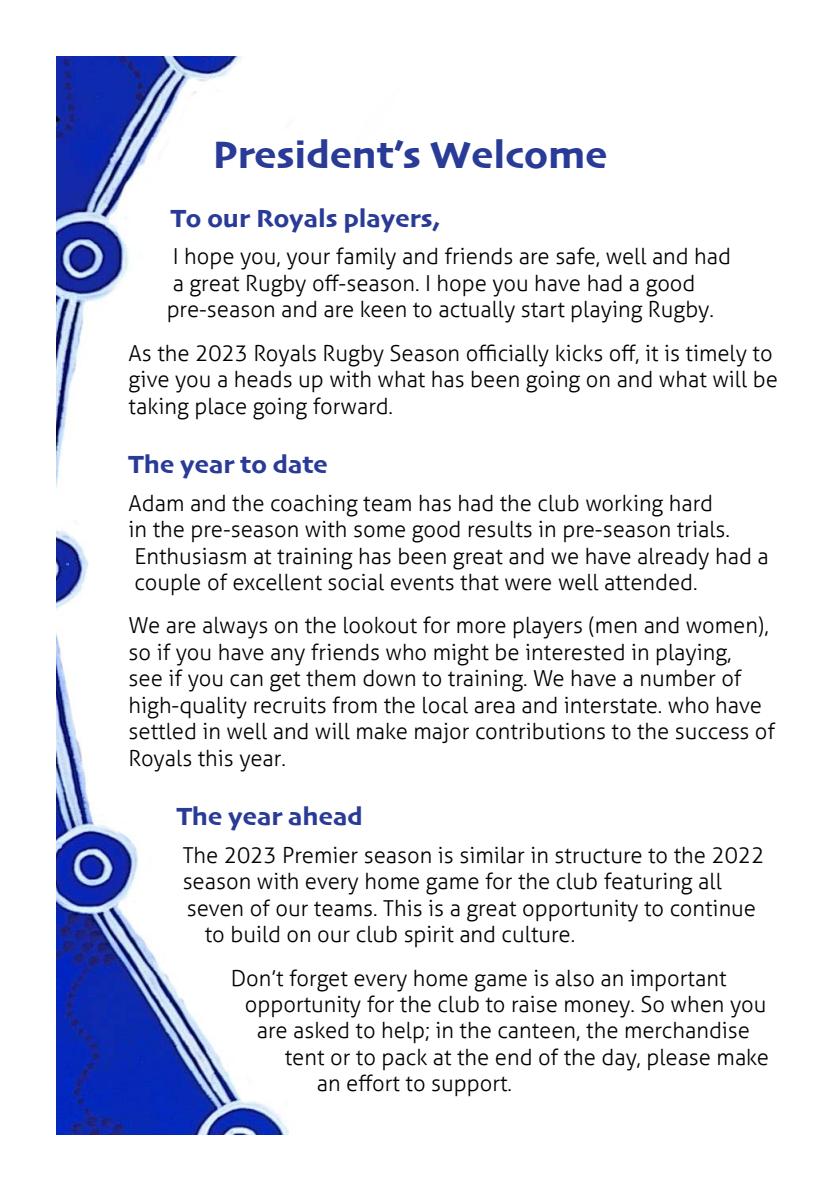
<style>
.page{position:relative;width:840px;height:1191px;background:#fff}
.page>*{position:absolute;margin:0;border:0;box-sizing:border-box;transform-origin:0 0}
.t1{font:40px "Skia";color:#293b97}
.t2{font:26px "Skia";color:#293b97}
.t3{font:300 22px/26.4px "Aller";color:#000}
</style>
<div class="page">
<img style="left:57px;top:57px;width:232px;height:1077px">
<h1 class="t1" style="left:213px;top:139px;width:396px">President’s Welcome</h1>
<p class="t2" style="left:171px;top:208px;width:271px">To our Royals players,</p>
<p class="t3" style="left:166px;top:246px;width:565px">I hope you, your family and friends are safe, well and had a great Rugby o昀昀-season. I hope you have had a good pre-season and are keen to actually start playing Rugby.</p>
<p class="t3" style="left:129px;top:340px;width:650px">As the 2023 Royals Rugby Season o昀케cially kicks o昀昀, it is timely to give you a heads up with what has been going on and what will be taking place going forward.</p>
<p class="t2" style="left:129px;top:454px;width:200px">The year to date</p>
<p class="t3" style="left:129px;top:490px;width:641px">Adam and the coaching team has had the club working hard<br>in the pre-season with some good results in pre-season trials.<br>Enthusiasm at training has been great and we have already had a couple of excellent social events that were well attended.</p>
<p class="t3" style="left:129px;top:612px;width:647px">We are always on the lookout for more players (men and women), so if you have any friends who might be interested in playing,<br>see if you can get them down to training. We have a number of high-quality recruits from the local area and interstate. who have settled in well and will make major contributions to the success of Royals this year.</p>
<p class="t2" style="left:177px;top:806px;width:187px">The year ahead</p>
<p class="t3" style="left:183px;top:842px;width:583px">The 2023 Premier season is similar in structure to the 2022</p>
<p class="t3" style="left:183px;top:868px;width:540px">season with every home game for the club featuring all</p>
<p class="t3" style="left:187px;top:894px;width:570px">seven of our teams. This is a great opportunity to continue</p>
<p class="t3" style="left:205px;top:921px;width:372px">to build on our club spirit and culture.</p>
<p class="t3" style="left:231px;top:964px;width:497px">Don’t forget every home game is also an important</p>
<p class="t3" style="left:245px;top:991px;width:523px">opportunity for the club to raise money. So when you</p>
<p class="t3" style="left:256px;top:1017px;width:494px">are asked to help; in the canteen, the merchandise</p>
<p class="t3" style="left:284px;top:1043px;width:485px">tent or to pack at the end of the day, please make</p>
<p class="t3" style="left:317px;top:1070px;width:196px">an e昀昀ort to support.</p>
</div>
